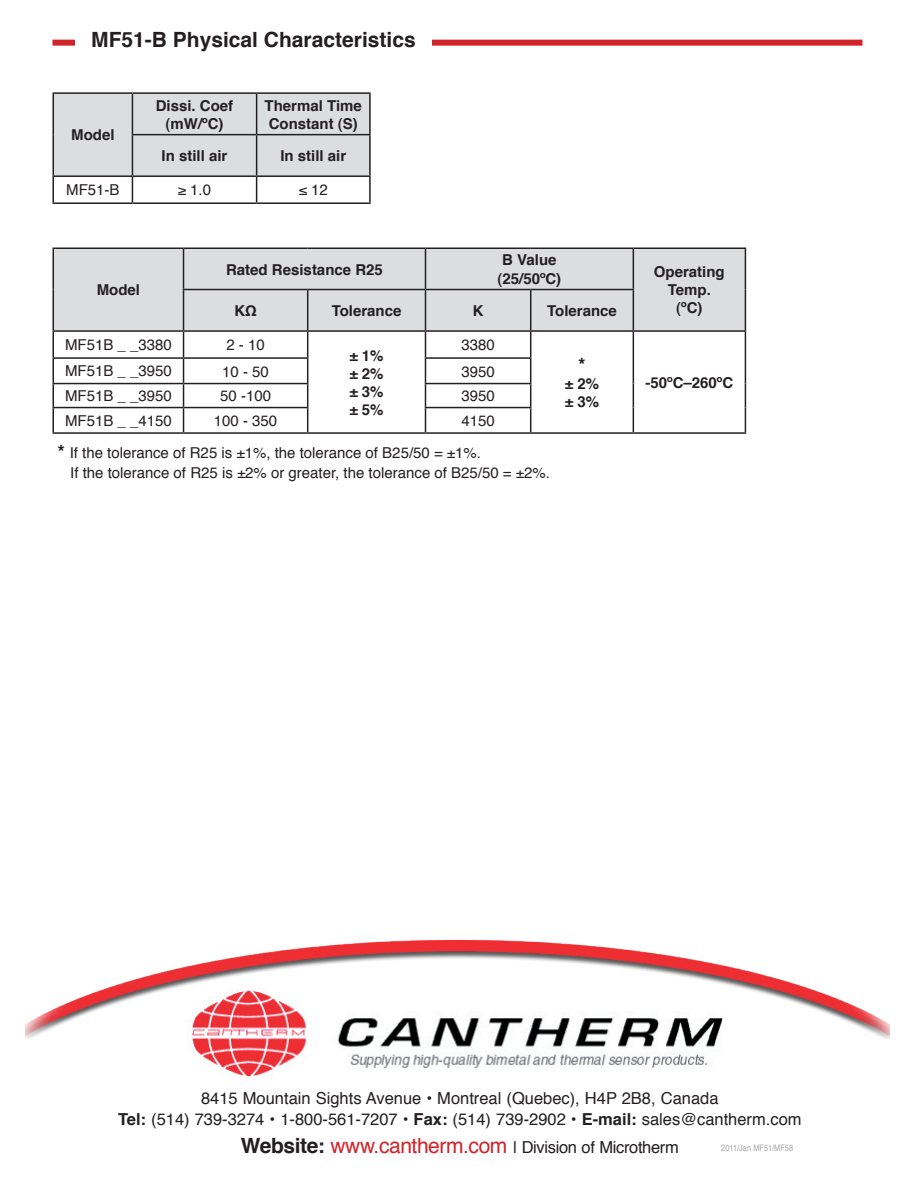
<style>
.page{position:relative;width:918px;height:1188px;background:#fff}
.page>*{position:absolute;margin:0;border:0;box-sizing:border-box;transform-origin:0 0}
.t1{font:700 21px "Helvetica";color:#231f20}
.t2{font:700 18px "Helvetica";color:#231f20}
.t3{font:16.5px/21px "Helvetica";color:#231f20;text-align:center}
.t4{font:16.5px "Helvetica";letter-spacing:-.02em;color:#231f20}
.t5{font:15px/31.5px "Helvetica";color:#231f20}
.t6{font:700 15px/18px "Helvetica";color:#231f20;text-align:center}
.t7{font:condensed 9px "Helvetica";color:#a8a9ad}
.s1{font-weight:700;font-size:18px}
.s2{font-weight:700}
.s3{font-weight:700;font-size:21px}
.s4{font-size:21px;color:#d1232a}
</style>
<div class="page">
<img style="left:192px;top:1038px;width:525px;height:41px">
<img style="left:26px;top:940px;width:864px;height:98px">
<div style="left:52px;top:40px;width:810px;height:6px;background:#d1232a"></div>
<div style="left:75px;top:31px;width:357px;height:22px;background:#fff"></div>
<hr style="left:52px;top:92px;width:80px;height:2px;background:#231f20">
<hr style="left:52px;top:94px;width:2px;height:41px;background:#231f20">
<hr style="left:132px;top:92px;width:125px;height:2px;background:#231f20">
<hr style="left:257px;top:92px;width:114px;height:2px;background:#231f20">
<hr style="left:369px;top:94px;width:2px;height:40px;background:#231f20">
<hr style="left:52px;top:135px;width:2px;height:40px;background:#231f20">
<hr style="left:257px;top:134px;width:114px;height:1px;background:#231f20">
<hr style="left:369px;top:135px;width:2px;height:40px;background:#231f20">
<hr style="left:52px;top:175px;width:80px;height:2px;background:#231f20">
<hr style="left:52px;top:177px;width:2px;height:25px;background:#231f20">
<hr style="left:257px;top:175px;width:114px;height:2px;background:#231f20">
<svg style="left:53px;top:93px;width:317px;height:109px"></svg>
<hr style="left:369px;top:177px;width:2px;height:25px;background:#231f20">
<hr style="left:52px;top:202px;width:80px;height:2px;background:#231f20">
<hr style="left:132px;top:202px;width:125px;height:2px;background:#231f20">
<hr style="left:257px;top:202px;width:114px;height:2px;background:#231f20">
<div style="left:54px;top:249px;width:691px;height:81px;background:#dcdddf"></div>
<svg style="left:54px;top:332px;width:691px;height:100px"></svg>
<hr style="left:52px;top:248px;width:132px;height:1px;background:#231f20">
<hr style="left:52px;top:249px;width:2px;height:41px;background:#231f20">
<hr style="left:184px;top:248px;width:124px;height:1px;background:#231f20">
<hr style="left:183px;top:249px;width:1px;height:40px;background:#231f20">
<hr style="left:308px;top:248px;width:117px;height:1px;background:#231f20">
<hr style="left:425px;top:248px;width:106px;height:1px;background:#231f20">
<hr style="left:425px;top:249px;width:1px;height:40px;background:#231f20">
<hr style="left:531px;top:248px;width:102px;height:1px;background:#231f20">
<hr style="left:633px;top:248px;width:113px;height:1px;background:#231f20">
<hr style="left:633px;top:249px;width:1px;height:40px;background:#231f20">
<hr style="left:745px;top:249px;width:1px;height:41px;background:#231f20">
<hr style="left:52px;top:290px;width:2px;height:40px;background:#231f20">
<hr style="left:183px;top:289px;width:125px;height:1px;background:#231f20">
<hr style="left:183px;top:290px;width:1px;height:40px;background:#231f20">
<hr style="left:308px;top:289px;width:117px;height:1px;background:#231f20">
<hr style="left:307px;top:290px;width:1px;height:40px;background:#231f20">
<hr style="left:425px;top:289px;width:106px;height:1px;background:#231f20">
<hr style="left:425px;top:290px;width:1px;height:40px;background:#231f20">
<hr style="left:531px;top:289px;width:103px;height:1px;background:#231f20">
<hr style="left:530px;top:290px;width:1px;height:40px;background:#231f20">
<hr style="left:633px;top:290px;width:1px;height:40px;background:#231f20">
<hr style="left:745px;top:290px;width:1px;height:40px;background:#231f20">
<hr style="left:52px;top:330px;width:132px;height:2px;background:#231f20">
<hr style="left:52px;top:332px;width:2px;height:25px;background:#231f20">
<hr style="left:184px;top:330px;width:124px;height:2px;background:#231f20">
<hr style="left:308px;top:330px;width:117px;height:2px;background:#231f20">
<hr style="left:425px;top:330px;width:106px;height:2px;background:#231f20">
<hr style="left:531px;top:330px;width:102px;height:2px;background:#231f20">
<hr style="left:633px;top:330px;width:113px;height:2px;background:#231f20">
<hr style="left:52px;top:357px;width:132px;height:2px;background:#231f20">
<hr style="left:52px;top:359px;width:2px;height:24px;background:#231f20">
<hr style="left:184px;top:357px;width:124px;height:2px;background:#231f20">
<hr style="left:425px;top:357px;width:106px;height:2px;background:#231f20">
<hr style="left:52px;top:383px;width:132px;height:1px;background:#231f20">
<hr style="left:52px;top:384px;width:2px;height:23px;background:#231f20">
<hr style="left:184px;top:383px;width:124px;height:1px;background:#231f20">
<hr style="left:425px;top:383px;width:106px;height:1px;background:#231f20">
<hr style="left:52px;top:407px;width:132px;height:1px;background:#231f20">
<hr style="left:52px;top:408px;width:2px;height:24px;background:#231f20">
<hr style="left:184px;top:407px;width:124px;height:1px;background:#231f20">
<svg style="left:183px;top:332px;width:1px;height:100px"></svg>
<svg style="left:307px;top:332px;width:1px;height:100px"></svg>
<hr style="left:425px;top:407px;width:106px;height:1px;background:#231f20">
<svg style="left:425px;top:332px;width:1px;height:100px"></svg>
<svg style="left:530px;top:332px;width:1px;height:100px"></svg>
<svg style="left:633px;top:332px;width:1px;height:100px"></svg>
<svg style="left:745px;top:332px;width:1px;height:100px"></svg>
<hr style="left:52px;top:432px;width:132px;height:2px;background:#231f20">
<hr style="left:184px;top:432px;width:124px;height:2px;background:#231f20">
<hr style="left:308px;top:432px;width:117px;height:2px;background:#231f20">
<hr style="left:425px;top:432px;width:106px;height:2px;background:#231f20">
<hr style="left:531px;top:432px;width:102px;height:2px;background:#231f20">
<hr style="left:633px;top:432px;width:113px;height:2px;background:#231f20">
<h1 class="t1" style="left:91px;top:23px;width:326px">MF51-B Physical Characteristics</h1>
<p class="t6" style="left:71px;top:126px;width:45px">Model</p>
<p class="t6" style="left:156px;top:97px;width:79px">Dissi. Coef (mW/ºC)</p>
<p class="t6" style="left:265px;top:96px;width:99px;text-align:left">Thermal Time<br>Constant (S)</p>
<p class="t6" style="left:162px;top:147px;width:67px">In still air</p>
<p class="t6" style="left:280px;top:147px;width:67px">In still air</p>
<p class="t5" style="left:66px;top:175px;width:55px">MF51-B</p>
<p class="t5" style="left:178px;top:175px;width:35px">≥ 1.0</p>
<p class="t5" style="left:299px;top:175px;width:31px">≤ 12</p>
<p class="t6" style="left:97px;top:281px;width:45px">Model</p>
<p class="t6" style="left:226px;top:260px;width:158px">Rated Resistance R25</p>
<p class="t6" style="left:498px;top:251px;width:65px">B Value (25/50ºC)</p>
<p class="t6" style="left:654px;top:263px;width:72px">Operating<br>Temp.</p>
<p class="t6" style="left:234px;top:302px;width:24px">KΩ</p>
<p class="t6" style="left:332px;top:302px;width:71px">Tolerance</p>
<p class="t6" style="left:473px;top:302px;width:12px">K</p>
<p class="t6" style="left:547px;top:302px;width:71px">Tolerance</p>
<p class="t6" style="left:676px;top:299px;width:28px">(ºC)</p>
<p class="t5" style="left:65px;top:330px;width:108px">MF51B _ _3380</p>
<p class="t5" style="left:226px;top:330px;width:40px">2 - 10</p>
<p class="t5" style="left:461px;top:330px;width:35px">3380</p>
<p class="t6" style="left:350px;top:347px;width:36px;text-align:justify">± 1% ± 2% ± 3% ± 5%</p>
<p class="t5" style="left:65px;top:356px;width:108px">MF51B _ _3950</p>
<p class="t5" style="left:222px;top:356px;width:48px">10 - 50</p>
<p class="t5" style="left:461px;top:356px;width:35px">3950</p>
<p class="t5" style="left:65px;top:381px;width:108px">MF51B _ _3950</p>
<p class="t5" style="left:220px;top:381px;width:52px">50 -100</p>
<p class="t5" style="left:461px;top:381px;width:35px">3950</p>
<p class="t5" style="left:65px;top:405px;width:108px">MF51B _ _4150</p>
<p class="t5" style="left:214px;top:406px;width:65px">100 - 350</p>
<p class="t5" style="left:58px;top:405px;width:439px;text-indent:404px">4150 <span class="s1">*</span> If the tolerance of R25 is ±1%, the tolerance of B25/50 = ±1%.</p>
<p class="t5" style="left:70px;top:458px;width:481px">If the tolerance of R25 is ±2% or greater, the tolerance of B25/50 = ±2%.</p>
<p class="t2" style="left:579px;top:350px;width:9px">*</p>
<p class="t6" style="left:565px;top:375px;width:36px;text-align:left">± 2% ± 3%</p>
<p class="t6" style="left:646px;top:374px;width:89px">-50ºC–260ºC</p>
<p class="t3" style="left:118px;top:1088px;width:685px">8415 Mountain Sights Avenue • Montreal (Quebec), H4P 2B8, Canada<br><span class="s2">Tel:</span> (514) 739-3274 • 1-800-561-7207 • <span class="s2">Fax:</span> (514) 739-2902 • <span class="s2">E-mail:</span> sales@cantherm.com</p>
<p class="t4" style="left:241px;top:1135px;width:440px"><span class="s3">Website:</span> <span class="s4">www.cantherm.com</span> | Division of Microtherm</p>
<p class="t7" style="left:721px;top:1143px;width:73px">2011/Jan MF51/MF58</p>
</div>
